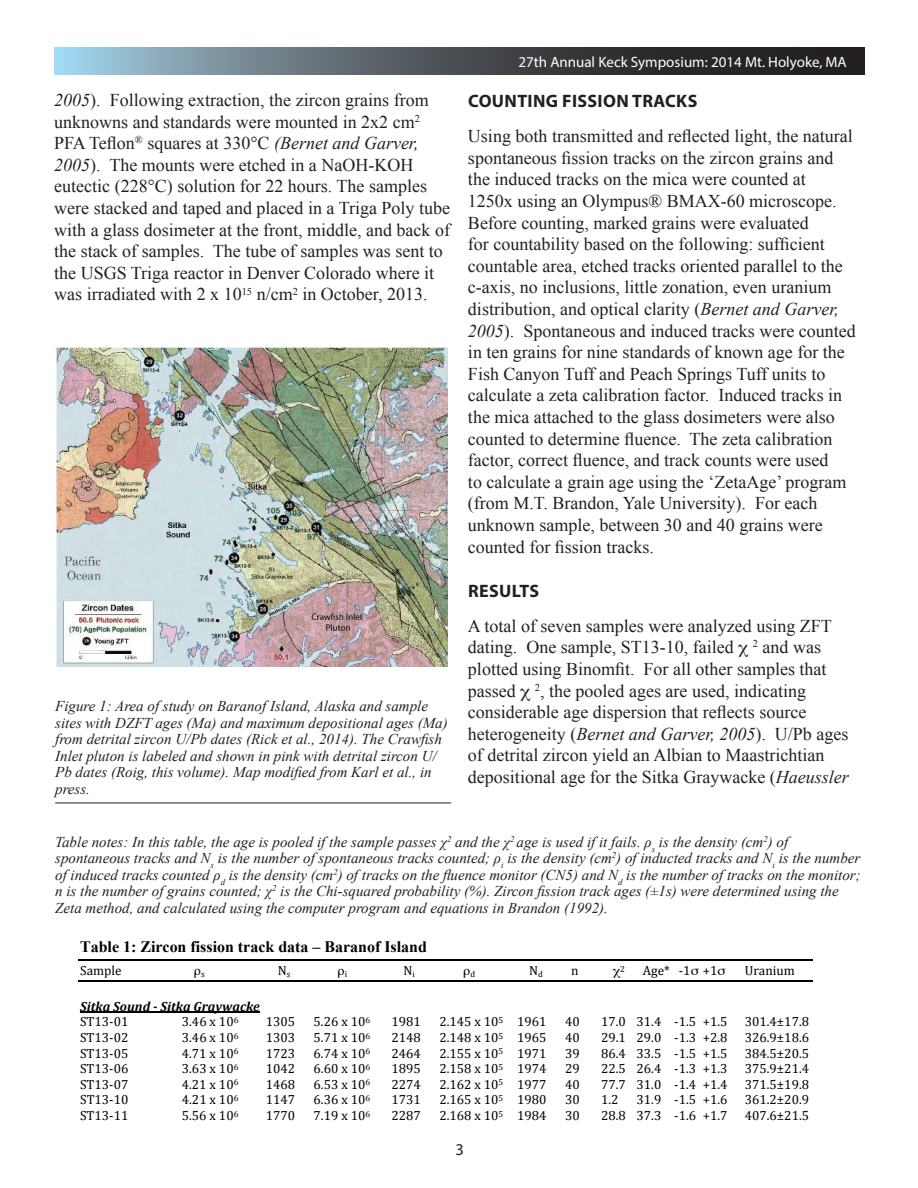
<style>
.page{position:relative;width:918px;height:1188px;background:#fff}
.page>*{position:absolute;margin:0;border:0;box-sizing:border-box;transform-origin:0 0}
.t1{font:18px/21.6px "Times New Roman";color:#221f1f}
.t2{font:700 18px "Myriad Pro";letter-spacing:.02em;color:#221f1f}
.t3{font:16.5px "Myriad Pro";color:#221f1f}
.t4{font:700 15.9px "Times New Roman";color:#000}
.t5{font:italic 15px/16.5px "Times New Roman";color:#221f1f}
.t6{font:15px "Myriad Pro";color:#fff}
.t7{font:13.2px "Cambria";color:#000}
.t8{font:italic 700 13.2px "Cambria";color:#000}
.t9{font:8.55px "Cambria";color:#000}
.s1{font-style:italic}
</style>
<div class="page">
<img style="left:55px;top:48px;width:810px;height:26px">
<img style="left:57px;top:347px;width:391px;height:319px">
<hr style="left:55px;top:803px;width:396px;height:1px;background:#221f1f">
<hr style="left:78px;top:959px;width:735px;height:2px;background:#000">
<hr style="left:78px;top:980px;width:735px;height:2px;background:#000">
<hr style="left:80px;top:1011px;width:180px;height:1px;background:#000">
<p class="t1" style="left:54px;top:89px;width:397px"><span class="s1">2005</span>). Following extraction, the zircon grains from unknowns and standards were mounted in 2x2 cm<sup>2<br></sup>PFA Teflon<sup>®</sup> squares at 330°C <span class="s1">(Bernet and Garver, 2005</span>). The mounts were etched in a NaOH-KOH eutectic (228°C) solution for 22 hours. The samples were stacked and taped and placed in a Triga Poly tube with a glass dosimeter at the front, middle, and back of the stack of samples. The tube of samples was sent to the USGS Triga reactor in Denver Colorado where it was irradiated with 2 x 10<sup>15</sup> n/cm<sup>2</sup> in October, 2013.</p>
<p class="t5" style="left:55px;top:699px;width:394px">Figure 1: Area of study on Baranof Island, Alaska and sample sites with DZFT ages (Ma) and maximum depositional ages (Ma) from detrital zircon U/Pb dates (Rick et al., 2014). The Crawfish Inlet pluton is labeled and shown in pink with detrital zircon U/ Pb dates (Roig, this volume). Map modified from Karl et al., in press.</p>
<p class="t6" style="left:519px;top:56px;width:330px">27th Annual Keck Symposium: 2014 Mt. Holyoke, MA</p>
<p class="t2" style="left:468px;top:90px;width:231px">COUNTING FISSION TRACKS</p>
<p class="t1" style="left:468px;top:125px;width:389px">Using both transmitted and reflected light, the natural spontaneous fission tracks on the zircon grains and the induced tracks on the mica were counted at<br>1250x using an Olympus® BMAX-60 microscope.<br>Before counting, marked grains were evaluated<br>for countability based on the following: sufficient countable area, etched tracks oriented parallel to the c-axis, no inclusions, little zonation, even uranium distribution, and optical clarity (<span class="s1">Bernet and Garver, 2005</span>). Spontaneous and induced tracks were counted in ten grains for nine standards of known age for the Fish Canyon Tuff and Peach Springs Tuff units to calculate a zeta calibration factor. Induced tracks in the mica attached to the glass dosimeters were also counted to determine fluence. The zeta calibration factor, correct fluence, and track counts were used<br>to calculate a grain age using the ‘ZetaAge’ program (from M.T. Brandon, Yale University). For each unknown sample, between 30 and 40 grains were counted for fission tracks.</p>
<p class="t2" style="left:468px;top:580px;width:73px">RESULTS</p>
<p class="t1" style="left:468px;top:617px;width:382px">A total of seven samples were analyzed using ZFT dating. One sample, ST13-10, failed <sup>2</sup> and was plotted using Binomfit. For all other samples that passed <sup>2</sup>, the pooled ages are used, indicating considerable age dispersion that reflects source heterogeneity (<span class="s1">Bernet and Garver, 2005</span>). U/Pb ages of detrital zircon yield an Albian to Maastrichtian depositional age for the Sitka Graywacke (<span class="s1">Haeussler</span></p>
<p class="t5" style="left:55px;top:833px;width:807px">Table notes: In this table, the age is pooled if the sample passes χ<sup>2</sup> and the χ<sup>2</sup> age is used if it fails. ρ<sub>s</sub> is the density (cm<sup>2</sup>) of spontaneous tracks and N<sub>s</sub> is the number of spontaneous tracks counted; ρ<sub>i</sub> is the density (cm<sup>2</sup>) of inducted tracks and N<sub>i</sub> is the number of induced tracks counted ρ<sub>d</sub> is the density (cm<sup>2</sup>) of tracks on the fluence monitor (CN5) and N<sub>d</sub> is the number of tracks on the monitor; n is the number of grains counted; χ<sup>2</sup> is the Chi-squared probability (%). Zircon fission track ages (±1s) were determined using the Zeta method, and calculated using the computer program and equations in Brandon (1992).</p>
<p class="t4" style="left:80px;top:937px;width:348px">Table 1: Zircon fission track data – Baranof Island</p>
<p class="t7" style="left:80px;top:963px;width:43px">Sample</p>
<p class="t9" style="left:201px;top:969px;width:5px">s</p>
<p class="t7" style="left:278px;top:963px;width:14px">N<sub>s</sub></p>
<p class="t9" style="left:345px;top:969px;width:4px">i</p>
<p class="t7" style="left:403px;top:963px;width:13px">N<sub>i</sub></p>
<p class="t9" style="left:471px;top:969px;width:6px">d</p>
<p class="t7" style="left:529px;top:963px;width:15px">N<sub>d</sub></p>
<p class="t7" style="left:571px;top:963px;width:9px">n</p>
<p class="t9" style="left:620px;top:964px;width:6px">2</p>
<p class="t7" style="left:643px;top:963px;width:76px">Age* --‐1 +1</p>
<p class="t7" style="left:745px;top:963px;width:52px">Uranium</p>
<p class="t8" style="left:80px;top:998px;width:181px">Sitka Sound -- Sitka Graywacke</p>
<p class="t7" style="left:80px;top:1014px;width:50px">ST13--‐01</p>
<p class="t7" style="left:182px;top:1014px;width:58px">3.46 x 10<sup>6</sup></p>
<p class="t7" style="left:266px;top:1014px;width:31px">1305</p>
<p class="t7" style="left:314px;top:1014px;width:58px">5.26 x 10<sup>6</sup></p>
<p class="t7" style="left:391px;top:1014px;width:31px">1981</p>
<p class="t7" style="left:439px;top:1014px;width:109px">2.145 x 10<sup>5</sup> 1961</p>
<p class="t7" style="left:565px;top:1014px;width:16px">40</p>
<p class="t7" style="left:601px;top:1014px;width:128px">17.0 31.4 --‐1.5 +1.5</p>
<p class="t7" style="left:745px;top:1014px;width:66px">301.4±17.8</p>
<p class="t7" style="left:80px;top:1030px;width:50px">ST13--‐02</p>
<p class="t7" style="left:182px;top:1030px;width:58px">3.46 x 10<sup>6</sup></p>
<p class="t7" style="left:266px;top:1030px;width:31px">1303</p>
<p class="t7" style="left:314px;top:1030px;width:58px">5.71 x 10<sup>6</sup></p>
<p class="t7" style="left:391px;top:1030px;width:31px">2148</p>
<p class="t7" style="left:439px;top:1030px;width:109px">2.148 x 10<sup>5</sup> 1965</p>
<p class="t7" style="left:565px;top:1030px;width:16px">40</p>
<p class="t7" style="left:601px;top:1030px;width:128px">29.1 29.0 --‐1.3 +2.8</p>
<p class="t7" style="left:745px;top:1030px;width:66px">326.9±18.6</p>
<p class="t7" style="left:80px;top:1045px;width:50px">ST13--‐05</p>
<p class="t7" style="left:182px;top:1045px;width:58px">4.71 x 10<sup>6</sup></p>
<p class="t7" style="left:266px;top:1045px;width:31px">1723</p>
<p class="t7" style="left:314px;top:1045px;width:58px">6.74 x 10<sup>6</sup></p>
<p class="t7" style="left:391px;top:1045px;width:31px">2464</p>
<p class="t7" style="left:439px;top:1045px;width:109px">2.155 x 10<sup>5</sup> 1971</p>
<p class="t7" style="left:565px;top:1045px;width:16px">39</p>
<p class="t7" style="left:601px;top:1045px;width:128px">86.4 33.5 --‐1.5 +1.5</p>
<p class="t7" style="left:745px;top:1045px;width:66px">384.5±20.5</p>
<p class="t7" style="left:80px;top:1061px;width:50px">ST13--‐06</p>
<p class="t7" style="left:182px;top:1061px;width:58px">3.63 x 10<sup>6</sup></p>
<p class="t7" style="left:266px;top:1061px;width:31px">1042</p>
<p class="t7" style="left:314px;top:1061px;width:58px">6.60 x 10<sup>6</sup></p>
<p class="t7" style="left:391px;top:1061px;width:31px">1895</p>
<p class="t7" style="left:439px;top:1061px;width:109px">2.158 x 10<sup>5</sup> 1974</p>
<p class="t7" style="left:565px;top:1061px;width:16px">29</p>
<p class="t7" style="left:601px;top:1061px;width:128px">22.5 26.4 --‐1.3 +1.3</p>
<p class="t7" style="left:745px;top:1061px;width:66px">375.9±21.4</p>
<p class="t7" style="left:80px;top:1076px;width:50px">ST13--‐07</p>
<p class="t7" style="left:182px;top:1076px;width:58px">4.21 x 10<sup>6</sup></p>
<p class="t7" style="left:266px;top:1076px;width:31px">1468</p>
<p class="t7" style="left:314px;top:1076px;width:58px">6.53 x 10<sup>6</sup></p>
<p class="t7" style="left:391px;top:1076px;width:31px">2274</p>
<p class="t7" style="left:439px;top:1076px;width:109px">2.162 x 10<sup>5</sup> 1977</p>
<p class="t7" style="left:565px;top:1076px;width:16px">40</p>
<p class="t7" style="left:601px;top:1076px;width:128px">77.7 31.0 --‐1.4 +1.4</p>
<p class="t7" style="left:745px;top:1076px;width:66px">371.5±19.8</p>
<p class="t7" style="left:80px;top:1092px;width:50px">ST13--‐10</p>
<p class="t7" style="left:182px;top:1092px;width:58px">4.21 x 10<sup>6</sup></p>
<p class="t7" style="left:266px;top:1092px;width:31px">1147</p>
<p class="t7" style="left:314px;top:1092px;width:58px">6.36 x 10<sup>6</sup></p>
<p class="t7" style="left:391px;top:1092px;width:31px">1731</p>
<p class="t7" style="left:439px;top:1092px;width:109px">2.165 x 10<sup>5</sup> 1980</p>
<p class="t7" style="left:565px;top:1092px;width:16px">30</p>
<p class="t7" style="left:601px;top:1092px;width:19px">1.2</p>
<p class="t7" style="left:637px;top:1092px;width:93px">31.9 --‐1.5 +1.6</p>
<p class="t7" style="left:745px;top:1092px;width:66px">361.2±20.9</p>
<p class="t7" style="left:80px;top:1108px;width:50px">ST13--‐11</p>
<p class="t7" style="left:182px;top:1108px;width:58px">5.56 x 10<sup>6</sup></p>
<p class="t7" style="left:266px;top:1108px;width:31px">1770</p>
<p class="t7" style="left:314px;top:1108px;width:58px">7.19 x 10<sup>6</sup></p>
<p class="t7" style="left:391px;top:1108px;width:31px">2287</p>
<p class="t7" style="left:439px;top:1108px;width:109px">2.168 x 10<sup>5</sup> 1984</p>
<p class="t7" style="left:565px;top:1108px;width:16px">30</p>
<p class="t7" style="left:601px;top:1108px;width:128px">28.8 37.3 --‐1.6 +1.7</p>
<p class="t7" style="left:745px;top:1108px;width:66px">407.6±21.5</p>
<p class="t3" style="left:456px;top:1144px;width:10px">3</p>
</div>
